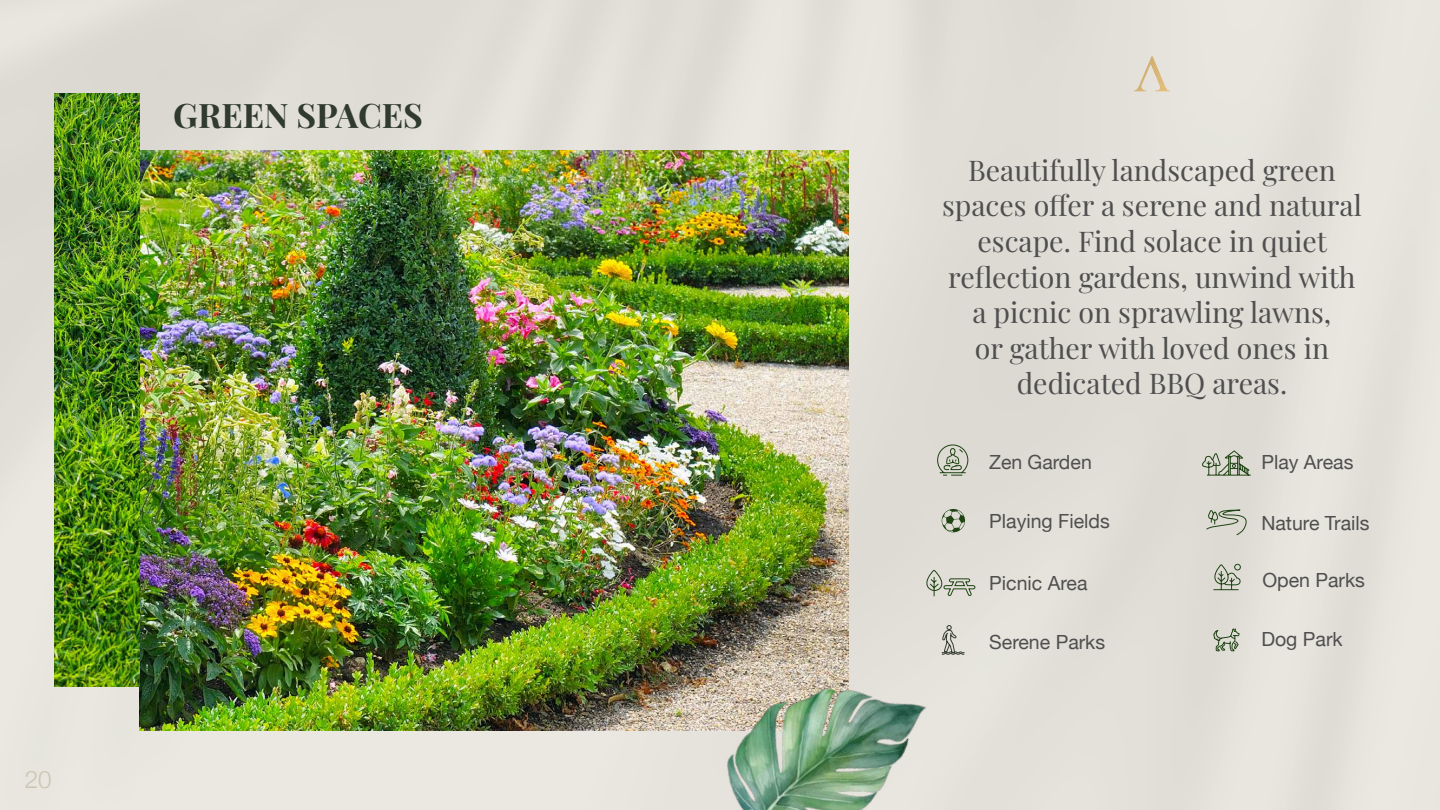
<style>
.page{position:relative;width:1440px;height:810px;background:#e2e0d9}
.page>*{position:absolute;margin:0;border:0;box-sizing:border-box;transform-origin:0 0}
.t1{font:33.75px "Playfair Display";color:#303a2e}
.t2{font:28.5px/35.6px "Playfair Display";color:#4f4f4f;text-align:center}
.t3{font:300 24.15px "Helvetica Neue";color:#cac5b3}
.t4{font:19.5px "Helvetica Neue";color:#4f4f4f}
</style>
<div class="page">
<svg style="left:1213px;top:564px;width:28px;height:26px"></svg>
<svg style="left:1202px;top:450px;width:49px;height:26px"></svg>
<svg style="left:926px;top:570px;width:50px;height:26px"></svg>
<svg style="left:1206px;top:509px;width:41px;height:27px"></svg>
<svg style="left:937px;top:444px;width:32px;height:32px"></svg>
<svg style="left:1213px;top:628px;width:27px;height:24px"></svg>
<img style="left:140px;top:150px;width:708px;height:580px">
<img style="left:55px;top:93px;width:85px;height:593px">
<img style="left:638px;top:596px;width:297px;height:214px">
<svg style="left:1134px;top:56px;width:36px;height:35px"></svg>
<svg style="left:941px;top:625px;width:24px;height:30px"></svg>
<svg style="left:942px;top:509px;width:23px;height:23px"></svg>
<p class="t1" style="left:173px;top:89px;width:251px">GREEN SPACES</p>
<p class="t3" style="left:25px;top:760px;width:28px">20</p>
<p class="t2" style="left:942px;top:150px;width:421px">Beautifully landscaped green spaces offer a serene and natural escape. Find solace in quiet reflection gardens, unwind with a picnic on sprawling lawns,<br>or gather with loved ones in dedicated BBQ areas.</p>
<p class="t4" style="left:989px;top:448px;width:104px">Zen Garden</p>
<p class="t4" style="left:1261px;top:448px;width:94px">Play Areas</p>
<p class="t4" style="left:989px;top:507px;width:122px">Playing Fields</p>
<p class="t4" style="left:1261px;top:509px;width:110px">Nature Trails</p>
<p class="t4" style="left:989px;top:569px;width:100px">Picnic Area</p>
<p class="t4" style="left:1262px;top:566px;width:104px">Open Parks</p>
<p class="t4" style="left:989px;top:628px;width:117px">Serene Parks</p>
<p class="t4" style="left:1261px;top:625px;width:83px">Dog Park</p>
</div>
